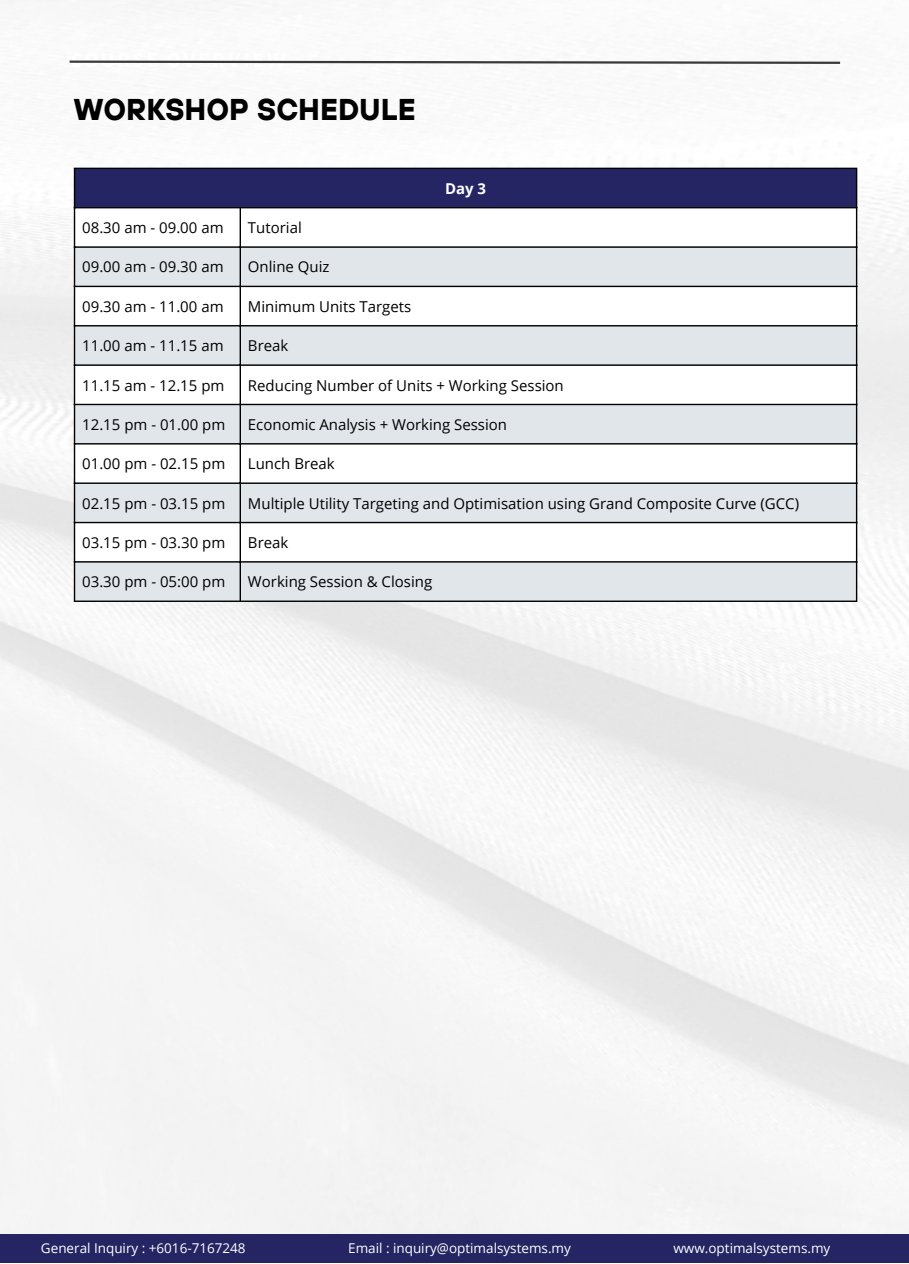
<style>
.page{position:relative;width:909px;height:1264px;background:#fff}
.page>*{position:absolute;margin:0;border:0;box-sizing:border-box;transform-origin:0 0}
.t1{font:700 30px "TT Hoves";color:#000}
.t2{font:15px "Open Sans";color:#000}
.t3{font:700 15px "Open Sans";color:#fff}
.t4{font:13.5px "Open Sans";color:#fff}
</style>
<div class="page">
<img style="left:0;top:0;width:908px;height:1234px">
<div style="left:0;top:1234px;width:908px;height:28px;background:#242562"></div>
<svg style="left:67px;top:59px;width:775px;height:6px"></svg>
<div style="left:74px;top:168px;width:783px;height:40px;background:#242562"></div>
<svg style="left:75px;top:208px;width:781px;height:38px"></svg>
<svg style="left:75px;top:248px;width:781px;height:352px;fill:#e0e6e9"></svg>
<hr style="left:74px;top:169px;width:1px;height:431px;background:#000">
<hr style="left:240px;top:208px;width:1px;height:392px;background:#000">
<hr style="left:856px;top:169px;width:1px;height:431px;background:#000">
<hr style="left:74px;top:168px;width:783px;height:1px;background:#000">
<hr style="left:74px;top:207px;width:783px;height:1px;background:#000">
<hr style="left:74px;top:246px;width:783px;height:2px;background:#000">
<hr style="left:74px;top:286px;width:783px;height:1px;background:#000">
<hr style="left:74px;top:325px;width:783px;height:1px;background:#000">
<hr style="left:74px;top:364px;width:783px;height:2px;background:#000">
<hr style="left:74px;top:404px;width:783px;height:1px;background:#000">
<hr style="left:74px;top:443px;width:783px;height:1px;background:#000">
<hr style="left:74px;top:482px;width:783px;height:2px;background:#000">
<hr style="left:74px;top:522px;width:783px;height:1px;background:#000">
<hr style="left:74px;top:561px;width:783px;height:1px;background:#000">
<hr style="left:74px;top:600px;width:783px;height:2px;background:#000">
<p class="t1" style="left:74px;top:90px;width:343px">WORKSHOP SCHEDULE</p>
<p class="t3" style="left:445px;top:178px;width:43px">Day 3</p>
<p class="t2" style="left:82px;top:217px;width:143px">08.30 am - 09.00 am</p>
<p class="t2" style="left:248px;top:217px;width:55px">Tutorial</p>
<p class="t2" style="left:82px;top:256px;width:143px">09.00 am - 09.30 am</p>
<p class="t2" style="left:248px;top:256px;width:83px">Online Quiz</p>
<p class="t2" style="left:82px;top:296px;width:143px">09.30 am - 11.00 am</p>
<p class="t2" style="left:248px;top:296px;width:165px">Minimum Units Targets</p>
<p class="t2" style="left:82px;top:335px;width:143px">11.00 am - 11.15 am</p>
<p class="t2" style="left:248px;top:335px;width:42px">Break</p>
<p class="t2" style="left:82px;top:374px;width:144px">11.15 am - 12.15 pm</p>
<p class="t2" style="left:248px;top:374px;width:317px">Reducing Number of Units + Working Session</p>
<p class="t2" style="left:82px;top:414px;width:145px">12.15 pm - 01.00 pm</p>
<p class="t2" style="left:248px;top:414px;width:261px">Economic Analysis + Working Session</p>
<p class="t2" style="left:82px;top:453px;width:145px">01.00 pm - 02.15 pm</p>
<p class="t2" style="left:248px;top:453px;width:88px">Lunch Break</p>
<p class="t2" style="left:82px;top:492px;width:145px">02.15 pm - 03.15 pm</p>
<p class="t2" style="left:248px;top:492px;width:553px">Multiple Utility Targeting and Optimisation using Grand Composite Curve (GCC)</p>
<p class="t2" style="left:82px;top:532px;width:145px">03.15 pm - 03.30 pm</p>
<p class="t2" style="left:248px;top:532px;width:42px">Break</p>
<p class="t2" style="left:82px;top:571px;width:145px">03.30 pm - 05:00 pm</p>
<p class="t2" style="left:248px;top:571px;width:186px">Working Session &amp; Closing</p>
<p class="t4" style="left:41px;top:1238px;width:206px">General Inquiry : +6016-7167248</p>
<p class="t4" style="left:673px;top:1238px;width:158px">www.optimalsystems.my</p>
<p class="t4" style="left:348px;top:1238px;width:224px">Email : inquiry@optimalsystems.my</p>
</div>
